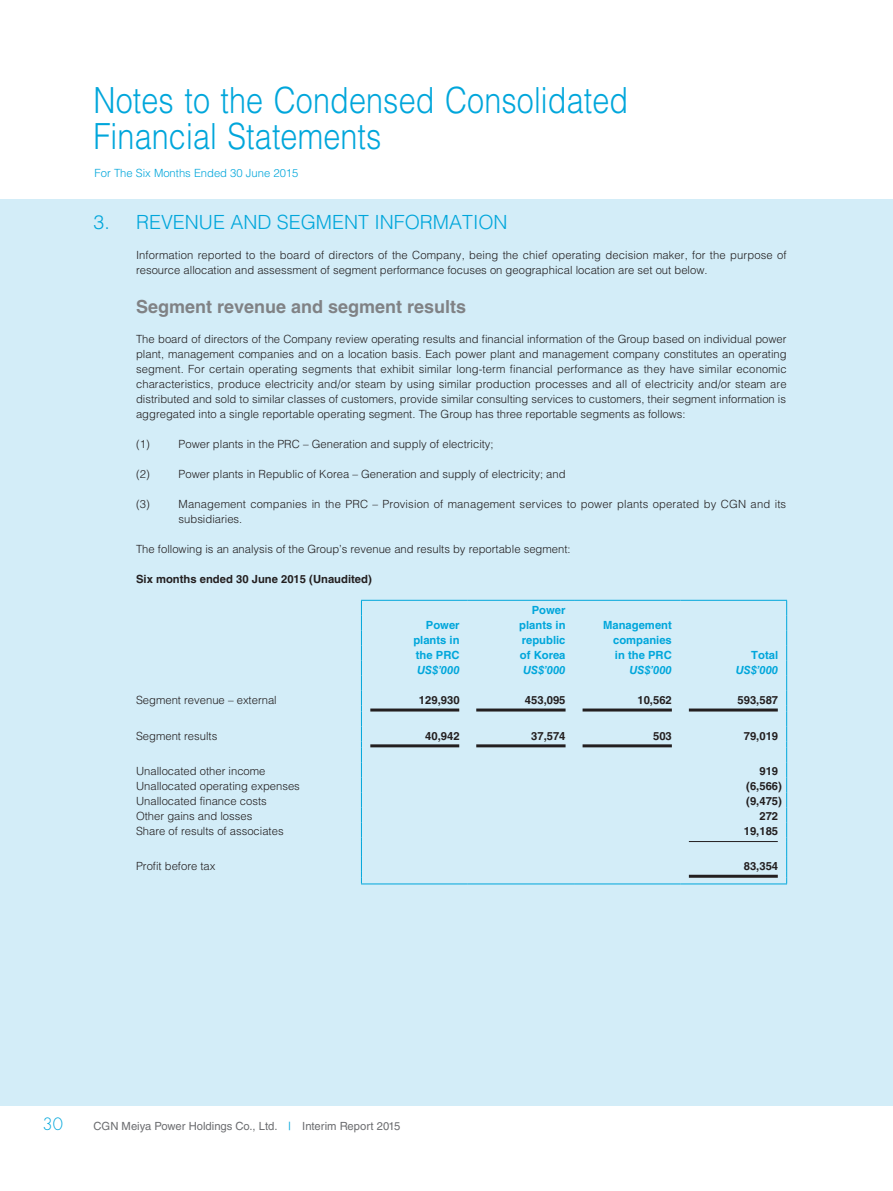
<style>
.page{position:relative;width:893px;height:1191px;background:#fff}
.page>*{position:absolute;margin:0;border:0;box-sizing:border-box;transform-origin:0 0}
.t1{font:300 36px/36px "Helvetica LT Std";letter-spacing:.005em;color:#00a6db;scale:.85 1}
.t2{font:300 19.5px "Helvetica LT Std";color:#00a6db}
.t3{font:700 18px "Helvetica LT Std";color:#808285}
.t4{font:300 16.5px "Futura Std";color:#00a6db}
.t5{font:300 11.25px/15px "Helvetica LT Std";color:#231f20}
.t6{font:700 11.25px "Helvetica LT Std";color:#231f20}
.t7{font:700 11.25px "Helvetica LT Std";color:#00a6db}
.t8{font:11.25px "Helvetica LT Std";color:#6c6d70}
.t9{font:300 11.25px "Helvetica LT Std";color:#00a6db}
.t10{font:italic 700 11.25px "Helvetica LT Std";color:#00a6db}
.s1{color:#00a6db}
</style>
<div class="page">
<div style="left:0;top:200px;width:893px;height:906px;background:#d3edf8"></div>
<hr style="left:361px;top:600px;width:107px;height:1px;background:#00a6db">
<hr style="left:468px;top:600px;width:106px;height:1px;background:#00a6db">
<hr style="left:574px;top:600px;width:106px;height:1px;background:#00a6db">
<hr style="left:680px;top:600px;width:107px;height:1px;background:#00a6db">
<svg style="left:361px;top:600px;width:1px;height:283px"></svg>
<svg style="left:786px;top:600px;width:1px;height:283px"></svg>
<hr style="left:361px;top:883px;width:107px;height:1px;background:#00a6db">
<hr style="left:468px;top:883px;width:106px;height:1px;background:#00a6db">
<hr style="left:574px;top:883px;width:106px;height:1px;background:#00a6db">
<hr style="left:680px;top:883px;width:107px;height:1px;background:#00a6db">
<hr style="left:370px;top:708px;width:89px;height:3px;background:#231f20">
<hr style="left:476px;top:708px;width:90px;height:3px;background:#231f20">
<hr style="left:583px;top:708px;width:89px;height:3px;background:#231f20">
<hr style="left:689px;top:708px;width:89px;height:3px;background:#231f20">
<hr style="left:370px;top:744px;width:89px;height:3px;background:#231f20">
<hr style="left:476px;top:744px;width:90px;height:3px;background:#231f20">
<hr style="left:583px;top:744px;width:89px;height:3px;background:#231f20">
<hr style="left:689px;top:841px;width:89px;height:1px;background:#231f20">
<hr style="left:689px;top:874px;width:89px;height:3px;background:#231f20">
<h1 class="t1" style="left:94px;top:82px;width:631px">Notes to the Condensed Consolidated<br>Financial Statements</h1>
<p class="t9" style="left:95px;top:166px;width:205px">For The Six Months Ended 30 June 2015</p>
<h2 class="t2" style="left:94px;top:210px;width:416px">3. REVENUE AND SEGMENT INFORMATION</h2>
<p class="t5" style="left:136px;top:247px;width:652px">Information reported to the board of directors of the Company, being the chief operating decision maker, for the purpose of resource allocation and assessment of segment performance focuses on geographical location are set out below.</p>
<h3 class="t3" style="left:136px;top:295px;width:332px">Segment revenue and segment results</h3>
<p class="t5" style="left:136px;top:331px;width:652px;text-align:justify">The board of directors of the Company review operating results and financial information of the Group based on individual power plant, management companies and on a location basis. Each power plant and management company constitutes an operating segment. For certain operating segments that exhibit similar long-term financial performance as they have similar economic characteristics, produce electricity and/or steam by using similar production processes and all of electricity and/or steam are distributed and sold to similar classes of customers, provide similar consulting services to customers, their segment information is aggregated into a single reportable operating segment. The Group has three reportable segments as follows:</p>
<p class="t5" style="left:136px;top:436px;width:15px">(1)</p>
<p class="t5" style="left:179px;top:436px;width:317px">Power plants in the PRC – Generation and supply of electricity;</p>
<p class="t5" style="left:136px;top:466px;width:15px">(2)</p>
<p class="t5" style="left:179px;top:466px;width:389px">Power plants in Republic of Korea – Generation and supply of electricity; and</p>
<p class="t5" style="left:136px;top:496px;width:15px">(3)</p>
<p class="t5" style="left:179px;top:496px;width:609px">Management companies in the PRC – Provision of management services to power plants operated by CGN and its subsidiaries.</p>
<p class="t5" style="left:136px;top:541px;width:436px">The following is an analysis of the Group’s revenue and results by reportable segment:</p>
<p class="t6" style="left:136px;top:572px;width:237px">Six months ended 30 June 2015 (Unaudited)</p>
<p class="t7" style="left:532px;top:603px;width:35px">Power</p>
<p class="t7" style="left:426px;top:618px;width:35px">Power</p>
<p class="t7" style="left:519px;top:618px;width:48px">plants in</p>
<p class="t7" style="left:603px;top:618px;width:70px">Management</p>
<p class="t7" style="left:413px;top:633px;width:48px">plants in</p>
<p class="t7" style="left:522px;top:633px;width:45px">republic</p>
<p class="t7" style="left:613px;top:633px;width:60px">companies</p>
<p class="t7" style="left:416px;top:648px;width:45px">the PRC</p>
<p class="t7" style="left:520px;top:648px;width:47px">of Korea</p>
<p class="t7" style="left:615px;top:648px;width:58px">in the PRC</p>
<p class="t7" style="left:751px;top:648px;width:28px">Total</p>
<p class="t10" style="left:417px;top:663px;width:44px">US$’000</p>
<p class="t10" style="left:523px;top:663px;width:44px">US$’000</p>
<p class="t10" style="left:629px;top:663px;width:44px">US$’000</p>
<p class="t10" style="left:736px;top:663px;width:44px">US$’000</p>
<p class="t5" style="left:136px;top:692px;width:142px">Segment revenue – external</p>
<p class="t6" style="left:419px;top:693px;width:42px">129,930</p>
<p class="t6" style="left:525px;top:693px;width:42px">453,095</p>
<p class="t6" style="left:637px;top:693px;width:36px">10,562</p>
<p class="t6" style="left:737px;top:693px;width:42px">593,587</p>
<p class="t5" style="left:136px;top:728px;width:83px">Segment results</p>
<p class="t6" style="left:425px;top:729px;width:36px">40,942</p>
<p class="t6" style="left:531px;top:729px;width:36px">37,574</p>
<p class="t6" style="left:653px;top:729px;width:20px">503</p>
<p class="t6" style="left:744px;top:729px;width:36px">79,019</p>
<p class="t5" style="left:136px;top:764px;width:131px">Unallocated other income</p>
<p class="t6" style="left:759px;top:764px;width:20px">919</p>
<p class="t5" style="left:136px;top:779px;width:165px">Unallocated operating expenses</p>
<p class="t6" style="left:746px;top:779px;width:37px">(6,566)</p>
<p class="t5" style="left:136px;top:794px;width:132px">Unallocated finance costs</p>
<p class="t6" style="left:746px;top:794px;width:37px">(9,475)</p>
<p class="t5" style="left:136px;top:809px;width:118px">Other gains and losses</p>
<p class="t6" style="left:759px;top:809px;width:20px">272</p>
<p class="t5" style="left:136px;top:824px;width:149px">Share of results of associates</p>
<p class="t6" style="left:744px;top:824px;width:36px">19,185</p>
<p class="t5" style="left:136px;top:858px;width:81px">Profit before tax</p>
<p class="t6" style="left:744px;top:859px;width:36px">83,354</p>
<h3 class="t4" style="left:43px;top:1114px;width:22px">30</h3>
<p class="t8" style="left:94px;top:1119px;width:309px">CGN Meiya Power Holdings Co., Ltd. <span class="s1">|</span> Interim Report 2015</p>
</div>
